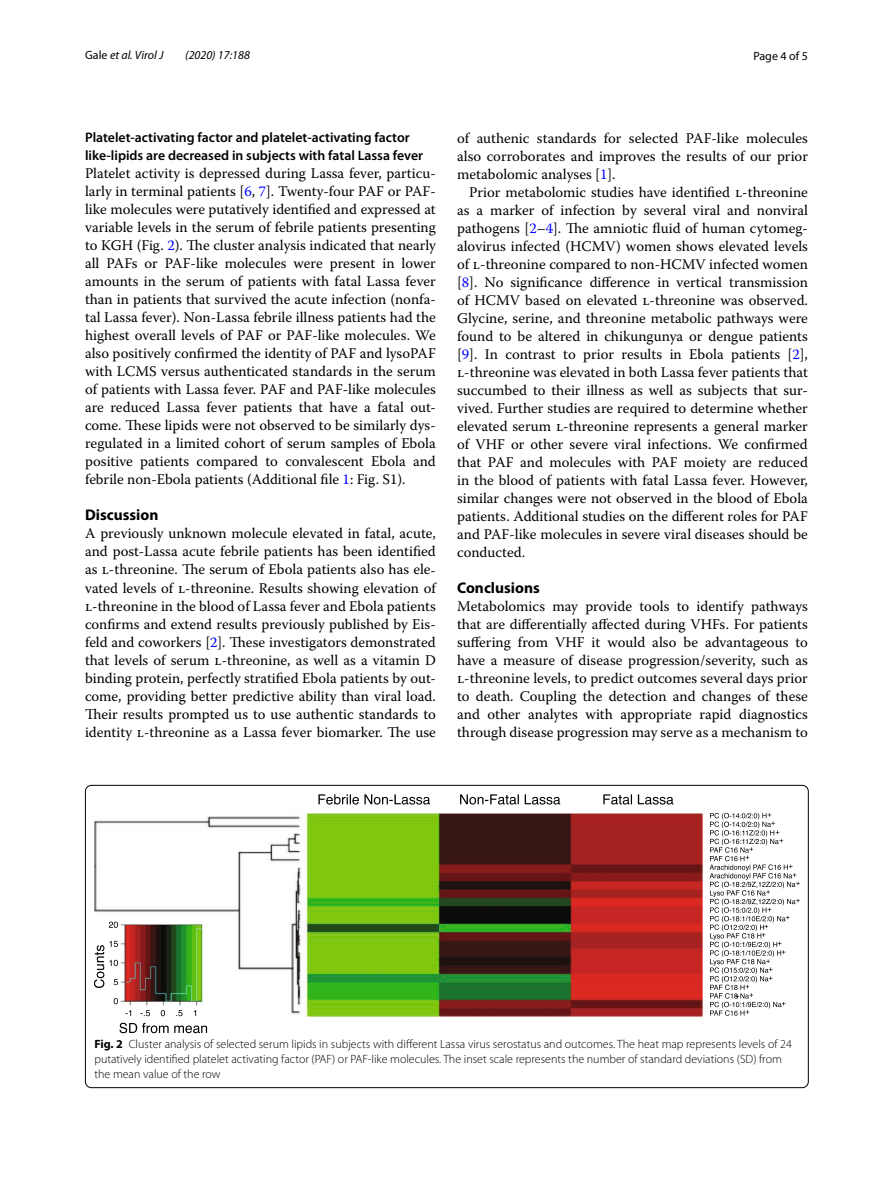
<style>
.page{position:relative;width:893px;height:1187px;background:#fff}
.page>*{position:absolute;margin:0;border:0;box-sizing:border-box;transform-origin:0 0}
.t1{font:700 15.45px "Myriad Pro";color:#000}
.t2{font:14.7px/18px "Warnock Pro";color:#000;text-align:justify}
.t3{font:600 13.8px/18px "Myriad Pro";color:#000}
.t4{font:300 12px/15px "Myriad Pro";color:#000}
.t5{font:italic 12px "Myriad Pro";color:#000}
.t6{font:12px "Myriad Pro";color:#000}
.s1{font-style:normal}
.s2{color:#00f}
.s3{font-weight:700}
</style>
<div class="page">
<img style="left:94px;top:813px;width:609px;height:203px">
<svg style="left:318px;top:794px;width:112px;height:10px"></svg>
<svg style="left:460px;top:794px;width:100px;height:10px"></svg>
<svg style="left:603px;top:794px;width:70px;height:10px"></svg>
<svg style="left:109px;top:921px;width:9px;height:6px"></svg>
<svg style="left:709px;top:813px;width:91px;height:202px"></svg>
<svg style="left:161px;top:1009px;width:4px;height:7px"></svg>
<svg style="left:140px;top:1009px;width:10px;height:7px"></svg>
<svg style="left:125px;top:1009px;width:6px;height:6px"></svg>
<svg style="left:114px;top:997px;width:4px;height:7px"></svg>
<svg style="left:194px;top:1009px;width:2px;height:6px"></svg>
<svg style="left:176px;top:1009px;width:6px;height:7px"></svg>
<svg style="left:119px;top:1022px;width:88px;height:11px"></svg>
<svg style="left:94px;top:940px;width:24px;height:47px"></svg>
<p class="t5" style="left:85px;top:48px;width:80px"><span class="s1">Gale</span> et al. Virol J</p>
<p class="t5" style="left:185px;top:48px;width:66px">(2020) 17:188</p>
<p class="t6" style="left:753px;top:48px;width:56px">Page 4 of 5</p>
<p class="t3" style="left:85px;top:128px;width:340px">Platelet‑activating factor and platelet‑activating factor like‑lipids are decreased in subjects with fatal Lassa fever</p>
<p class="t2" style="left:85px;top:164px;width:352px">Platelet activity is depressed during Lassa fever, particu&shy;larly in terminal patients [<span class="s2">6</span>, <span class="s2">7</span>]. Twenty-four PAF or PAF&shy;like molecules were putatively identified and expressed at variable levels in the serum of febrile patients presenting to KGH (Fig. <span class="s2">2</span>). The cluster analysis indicated that nearly all PAFs or PAF-like molecules were present in lower amounts in the serum of patients with fatal Lassa fever than in patients that survived the acute infection (nonfa&shy;tal Lassa fever). Non-Lassa febrile illness patients had the highest overall levels of PAF or PAF-like molecules. We also positively confirmed the identity of PAF and lysoPAF with LCMS versus authenticated standards in the serum of patients with Lassa fever. PAF and PAF-like molecules are reduced Lassa fever patients that have a fatal out&shy;come. These lipids were not observed to be similarly dys&shy;regulated in a limited cohort of serum samples of Ebola positive patients compared to convalescent Ebola and febrile non-Ebola patients (Additional file <span class="s2">1</span>: Fig. S1).</p>
<p class="t1" style="left:85px;top:505px;width:75px">Discussion</p>
<p class="t2" style="left:85px;top:524px;width:352px">A previously unknown molecule elevated in fatal, acute, and post-Lassa acute febrile patients has been identified as l-threonine. The serum of Ebola patients also has ele&shy;vated levels of l-threonine. Results showing elevation of l-threonine in the blood of Lassa fever and Ebola patients confirms and extend results previously published by Eis&shy;feld and coworkers [<span class="s2">2</span>]. These investigators demonstrated that levels of serum l-threonine, as well as a vitamin D binding protein, perfectly stratified Ebola patients by out&shy;come, providing better predictive ability than viral load.<br>Their results prompted us to use authentic standards to identity l-threonine as a Lassa fever biomarker. The use</p>
<p class="t2" style="left:457px;top:128px;width:352px">of authenic standards for selected PAF-like molecules also corroborates and improves the results of our prior metabolomic analyses [<span class="s2">1</span>].</p>
<p class="t2" style="left:457px;top:182px;width:352px;text-indent:12px">Prior metabolomic studies have identified l-threonine as a marker of infection by several viral and nonviral pathogens [<span class="s2">2</span>–<span class="s2">4</span>]. The amniotic fluid of human cytomeg&shy;alovirus infected (HCMV) women shows elevated levels of l-threonine compared to non-HCMV infected women [<span class="s2">8</span>]. No significance difference in vertical transmission of HCMV based on elevated l-threonine was observed.<br>Glycine, serine, and threonine metabolic pathways were found to be altered in chikungunya or dengue patients [<span class="s2">9</span>]. In contrast to prior results in Ebola patients [<span class="s2">2</span>], l-threonine was elevated in both Lassa fever patients that succumbed to their illness as well as subjects that sur&shy;vived. Further studies are required to determine whether elevated serum l-threonine represents a general marker of VHF or other severe viral infections. We confirmed that PAF and molecules with PAF moiety are reduced in the blood of patients with fatal Lassa fever. However, similar changes were not observed in the blood of Ebola patients. Additional studies on the different roles for PAF and PAF-like molecules in severe viral diseases should be conducted.</p>
<p class="t1" style="left:457px;top:577px;width:84px">Conclusions</p>
<p class="t2" style="left:457px;top:596px;width:352px">Metabolomics may provide tools to identify pathways that are differentially affected during VHFs. For patients suffering from VHF it would also be advantageous to have a measure of disease progression/severity, such as l-threonine levels, to predict outcomes several days prior to death. Coupling the detection and changes of these and other analytes with appropriate rapid diagnostics through disease progression may serve as a mechanism to</p>
<p class="t4" style="left:94px;top:1036px;width:699px"><span class="s3">Fig. 2</span> Cluster analysis of selected serum lipids in subjects with different Lassa virus serostatus and outcomes. The heat map represents levels of 24 putatively identified platelet activating factor (PAF) or PAF-like molecules. The inset scale represents the number of standard deviations (SD) from the mean value of the row</p>
</div>
